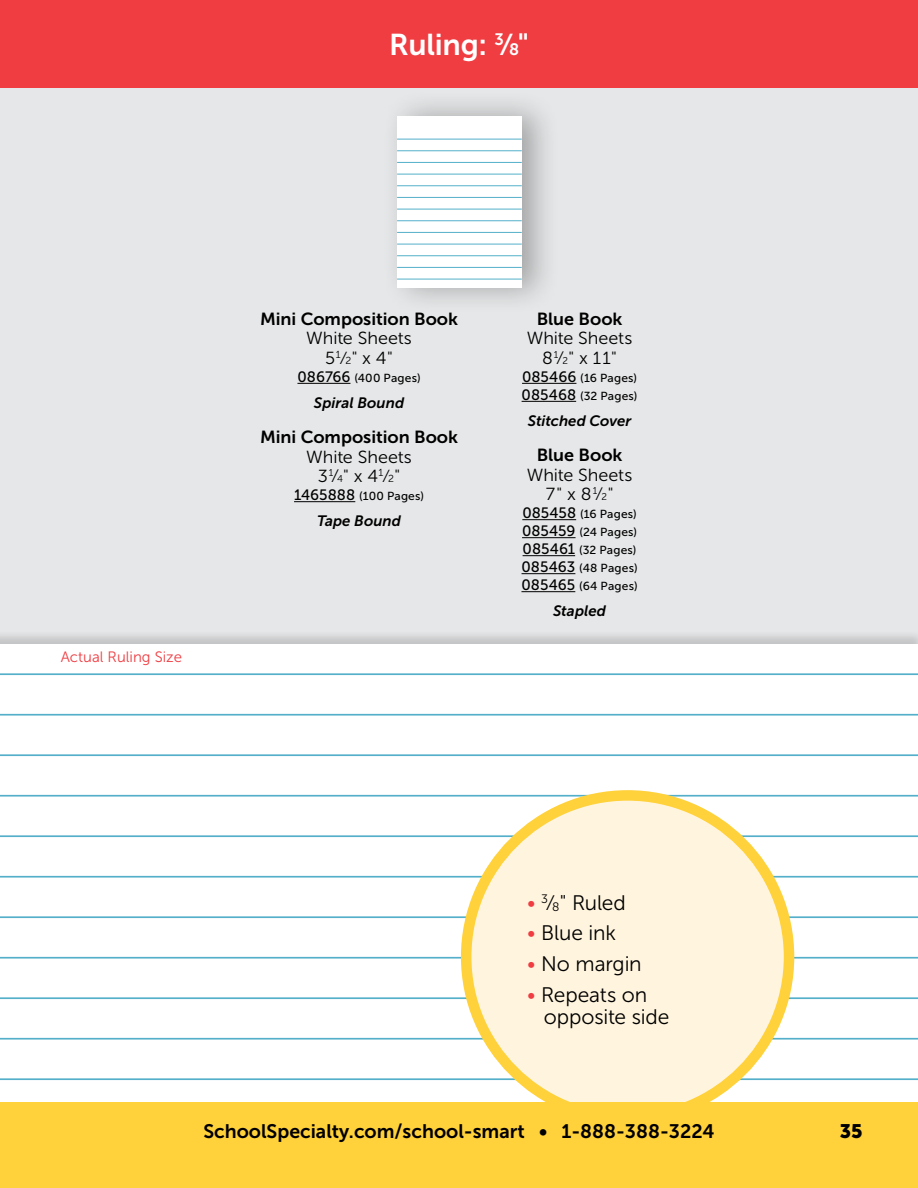
<style>
.page{position:relative;width:918px;height:1188px;background:#fff}
.page>*{position:absolute;margin:0;border:0;box-sizing:border-box;transform-origin:0 0}
.t1{font:30px "Museo Sans 700";letter-spacing:-.01em;color:#fff}
.t2{font:21px/22.5px "Museo Sans 300";letter-spacing:-.005em;color:#000}
.t3{font:19.5px "Museo Sans 700";color:#000}
.t4{font:19.5px "Museo Sans 900";color:#000}
.t5{font:17.4px/19.5px "Museo Sans 300";letter-spacing:-.005em;color:#000;text-align:center}
.t6{font:17.4px "Museo Sans 700";color:#000}
.t7{font:italic 15px "Museo Sans 700";color:#000}
.t8{font:15px "Museo Sans 300";color:#ef3d42}
.t9{font:11.7px/18px "Museo Sans 500";letter-spacing:.015em;color:#000}
.s1{font-size:16.5px}
.s2{font-size:10.2px}
.s3{font-size:15px}
.s4{font-size:18px}
.s5{font-size:9.9px}
.s6{color:#ef3d42}
.s7{font-size:12.3px}
</style>
<div class="page">
<div style="left:0;top:77px;width:918px;height:583px;background:#e6e7e8"></div>
<div style="left:0;top:0;width:918px;height:88px;background:#ef3d42"></div>
<div style="left:381px;top:89px;width:180px;height:226px;background:#000;opacity:.3"></div>
<div style="left:397px;top:117px;width:125px;height:171px;background:#fff"></div>
<hr style="left:397px;top:150px;width:125px;height:1px;background:#54b0ca">
<hr style="left:397px;top:174px;width:125px;height:1px;background:#54b0ca">
<hr style="left:397px;top:197px;width:125px;height:1px;background:#54b0ca">
<hr style="left:397px;top:220px;width:125px;height:1px;background:#54b0ca">
<hr style="left:397px;top:139px;width:125px;height:1px;background:#54b0ca">
<hr style="left:397px;top:162px;width:125px;height:1px;background:#54b0ca">
<hr style="left:397px;top:185px;width:125px;height:1px;background:#54b0ca">
<hr style="left:397px;top:209px;width:125px;height:1px;background:#54b0ca">
<hr style="left:397px;top:232px;width:125px;height:1px;background:#54b0ca">
<hr style="left:397px;top:255px;width:125px;height:1px;background:#54b0ca">
<hr style="left:397px;top:244px;width:125px;height:1px;background:#54b0ca">
<hr style="left:397px;top:267px;width:125px;height:1px;background:#54b0ca">
<hr style="left:397px;top:279px;width:125px;height:1px;background:#54b0ca">
<div style="left:0;top:630px;width:918px;height:504px;background:#000;opacity:.15"></div>
<div style="left:0;top:644px;width:918px;height:489px;background:#fff"></div>
<hr style="left:0;top:714px;width:918px;height:2px;background:#54b0ca">
<hr style="left:0;top:795px;width:918px;height:2px;background:#54b0ca">
<hr style="left:0;top:876px;width:918px;height:2px;background:#54b0ca">
<hr style="left:0;top:957px;width:918px;height:2px;background:#54b0ca">
<hr style="left:0;top:673px;width:918px;height:2px;background:#54b0ca">
<hr style="left:0;top:754px;width:918px;height:2px;background:#54b0ca">
<hr style="left:0;top:835px;width:918px;height:2px;background:#54b0ca">
<hr style="left:0;top:916px;width:918px;height:2px;background:#54b0ca">
<hr style="left:0;top:997px;width:918px;height:2px;background:#54b0ca">
<hr style="left:0;top:1078px;width:918px;height:2px;background:#54b0ca">
<hr style="left:0;top:1038px;width:918px;height:2px;background:#54b0ca">
<div style="left:466px;top:795px;width:323px;height:323px;background:#fff5df;border-radius:50%"></div>
<div style="left:461px;top:790px;width:333px;height:334px;border:10px solid #ffd13a;border-radius:50%"></div>
<hr style="left:297px;top:383px;width:53px;height:1px;background:#000">
<hr style="left:294px;top:501px;width:61px;height:1px;background:#000">
<hr style="left:522px;top:383px;width:54px;height:1px;background:#000">
<hr style="left:522px;top:401px;width:54px;height:1px;background:#000">
<hr style="left:522px;top:519px;width:54px;height:1px;background:#000">
<hr style="left:522px;top:537px;width:54px;height:1px;background:#000">
<hr style="left:523px;top:555px;width:52px;height:1px;background:#000">
<hr style="left:522px;top:573px;width:53px;height:1px;background:#000">
<hr style="left:521px;top:591px;width:54px;height:1px;background:#000">
<div style="left:0;top:1102px;width:918px;height:86px;background:#ffd13a"></div>
<h1 class="t1" style="left:389px;top:28px;width:141px">Ruling: <sup>3</sup>⁄<span class="s1">8</span>"</h1>
<p class="t8" style="left:61px;top:649px;width:123px">Actual Ruling Size</p>
<h3 class="t6" style="left:260px;top:309px;width:200px">Mini Composition Book</h3>
<h3 class="t5" style="left:306px;top:329px;width:107px">White Sheets<br>5<sup>1</sup>⁄<span class="s2">2</span>" x 4"</h3>
<p class="t9" style="left:297px;top:369px;width:125px"><span class="s3">086766</span> (400 Pages)</p>
<p class="t7" style="left:314px;top:395px;width:92px">Spiral Bound</p>
<h3 class="t6" style="left:260px;top:427px;width:200px">Mini Composition Book</h3>
<h3 class="t5" style="left:306px;top:447px;width:107px">White Sheets<br>3<sup>1</sup><span class="s4">⁄</span><span class="s5">4</span>" x 4<sup>1</sup>⁄<span class="s2">2</span>"</h3>
<p class="t9" style="left:294px;top:487px;width:132px"><span class="s3">1465888</span> (100 Pages)</p>
<p class="t7" style="left:317px;top:513px;width:85px">Tape Bound</p>
<h3 class="t6" style="left:537px;top:309px;width:87px">Blue Book</h3>
<h3 class="t5" style="left:527px;top:329px;width:107px">White Sheets<br>8<sup>1</sup><span class="s4">⁄</span><span class="s5">2</span>" x 11"</h3>
<p class="t9" style="left:522px;top:369px;width:118px"><span class="s3">085466</span> (16 Pages)<br><span class="s3">085468</span> (32 Pages)</p>
<p class="t7" style="left:528px;top:413px;width:105px">Stitched Cover</p>
<h3 class="t6" style="left:537px;top:445px;width:87px">Blue Book</h3>
<h3 class="t5" style="left:527px;top:465px;width:107px">White Sheets<br>7" x 8<sup>1</sup><span class="s4">⁄</span><span class="s5">2</span>"</h3>
<p class="t9" style="left:521px;top:505px;width:118px;text-align:justify"><span class="s3">085458</span> (16 Pages)<br><span class="s3">085459</span> (24 Pages)<br><span class="s3">085461</span> (32 Pages)<br><span class="s3">085463</span> (48 Pages)<br><span class="s3">085465</span> (64 Pages)</p>
<p class="t7" style="left:553px;top:603px;width:55px">Stapled</p>
<h2 class="t2" style="left:527px;top:891px;width:100px"><span class="s6">•</span> <sup>3</sup>⁄<span class="s7">8</span>" Ruled</h2>
<h2 class="t2" style="left:527px;top:922px;width:91px"><span class="s6">•</span> Blue ink</h2>
<h2 class="t2" style="left:527px;top:953px;width:116px"><span class="s6">•</span> No margin</h2>
<h2 class="t2" style="left:544px;top:983px;width:127px;text-indent:-17px"><span class="s6">•</span> Repeats on opposite side</h2>
<h3 class="t3" style="left:203px;top:1120px;width:513px">SchoolSpecialty.com/school-smart • 1-888-388-3224</h3>
<h3 class="t4" style="left:840px;top:1120px;width:24px">35</h3>
</div>
